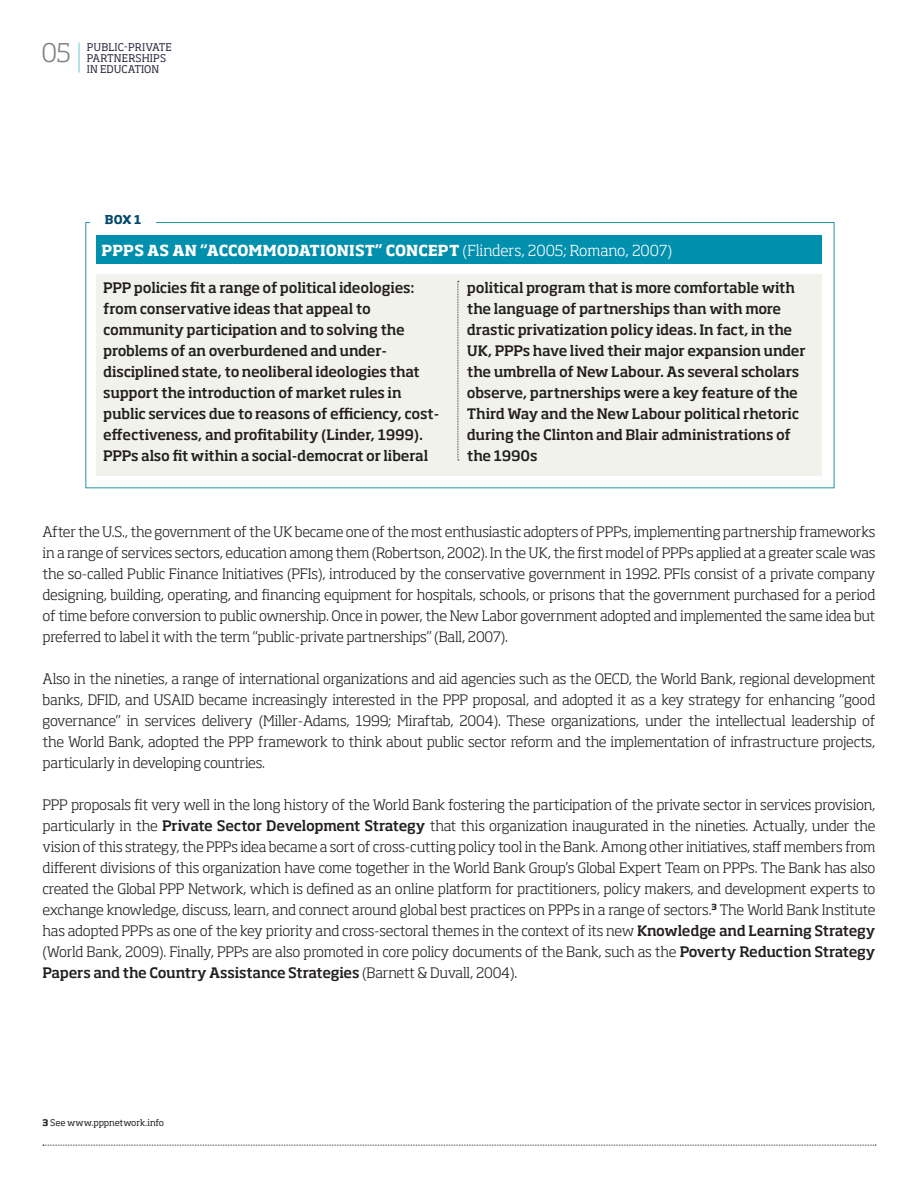
<style>
.page{position:relative;width:918px;height:1188px;background:#fff}
.page>*{position:absolute;margin:0;border:0;box-sizing:border-box;transform-origin:0 0}
.t1{font:300 25.5px "Soho Std";color:#808285}
.t2{font:700 15px "Soho Std";letter-spacing:-.005em;color:#fff}
.t3{font:300 14.25px/21px "Soho Std";letter-spacing:-.01em;color:#231f20;text-align:justify}
.t4{font:500 14.25px/21px "Soho Std";letter-spacing:-.015em;color:#231f20}
.t5{font:700 12px "Soho Std";color:#00486c}
.t6{font:10.5px "Soho Std";letter-spacing:-.005em;color:#2c273d}
.t7{font:10.5px "Soho Std";letter-spacing:.015em;color:#2c273d}
.t8{font:9px "Soho Std";letter-spacing:-.01em;color:#231f20}
.s1{font-weight:300}
.s2{font-weight:500}
.s3{font-weight:700}
</style>
<div class="page">
<hr style="left:79px;top:43px;width:1px;height:30px;background:#6bc9cc">
<svg style="left:43px;top:1145px;width:833px;height:1px"></svg>
<div style="left:96px;top:236px;width:726px;height:28px;background:#008fad"></div>
<div style="left:96px;top:274px;width:726px;height:201px;background:#f2f2ed"></div>
<svg style="left:458px;top:281px;width:1px;height:180px"></svg>
<p class="t1" style="left:41px;top:37px;width:31px">05</p>
<p class="t6" style="left:87px;top:40px;width:86px">PUBLIC-PRIVATE</p>
<p class="t7" style="left:87px;top:51px;width:81px">PARTNERSHIPS</p>
<p class="t6" style="left:87px;top:63px;width:74px">IN EDUCATION</p>
<p class="t5" style="left:105px;top:212px;width:38px">BOX 1</p>
<p class="t2" style="left:101px;top:241px;width:572px">PPPS AS AN “ACCOMMODATIONIST” CONCEPT <span class="s1">(Flinders, 2005; Romano, 2007)</span></p>
<p class="t4" style="left:103px;top:277px;width:337px">PPP policies fit a range of political ideologies: from conservative ideas that appeal to community participation and to solving the problems of an overburdened and under&shy;disciplined state, to neoliberal ideologies that support the introduction of market rules in public services due to reasons of efficiency, cost&shy;effectiveness, and profitability (Linder, 1999).<br>PPPs also fit within a social-democrat or liberal</p>
<p class="t4" style="left:467px;top:277px;width:340px">political program that is more comfortable with the language of partnerships than with more drastic privatization policy ideas. In fact, in the UK, PPPs have lived their major expansion under the umbrella of New Labour. As several scholars observe, partnerships were a key feature of the Third Way and the New Labour political rhetoric during the Clinton and Blair administrations of the 1990s</p>
<p class="t3" style="left:43px;top:521px;width:835px">After the U.S., the government of the UK became one of the most enthusiastic adopters of PPPs, implementing partnership frameworks in a range of services sectors, education among them (Robertson, 2002). In the UK, the first model of PPPs applied at a greater scale was the so-called Public Finance Initiatives (PFIs), introduced by the conservative government in 1992. PFIs consist of a private company designing, building, operating, and financing equipment for hospitals, schools, or prisons that the government purchased for a period of time before conversion to public ownership. Once in power, the New Labor government adopted and implemented the same idea but preferred to label it with the term “public-private partnerships” (Ball, 2007).</p>
<p class="t3" style="left:43px;top:668px;width:835px">Also in the nineties, a range of international organizations and aid agencies such as the OECD, the World Bank, regional development banks, DFID, and USAID became increasingly interested in the PPP proposal, and adopted it as a key strategy for enhancing “good governance” in services delivery (Miller-Adams, 1999; Miraftab, 2004). These organizations, under the intellectual leadership of the World Bank, adopted the PPP framework to think about public sector reform and the implementation of infrastructure projects, particularly in developing countries.</p>
<p class="t3" style="left:43px;top:794px;width:835px">PPP proposals fit very well in the long history of the World Bank fostering the participation of the private sector in services provision, particularly in the <span class="s2">Private Sector Development Strategy</span> that this organization inaugurated in the nineties. Actually, under the vision of this strategy, the PPPs idea became a sort of cross-cutting policy tool in the Bank. Among other initiatives, staff members from different divisions of this organization have come together in the World Bank Group’s Global Expert Team on PPPs. The Bank has also created the Global PPP Network, which is defined as an online platform for practitioners, policy makers, and development experts to exchange knowledge, discuss, learn, and connect around global best practices on PPPs in a range of sectors.<sup>3</sup> The World Bank Institute has adopted PPPs as one of the key priority and cross-sectoral themes in the context of its new <span class="s2">Knowledge and Learning Strategy </span>(World Bank, 2009). Finally, PPPs are also promoted in core policy documents of the Bank, such as the <span class="s2">Poverty Reduction Strategy Papers and the Country Assistance Strategies</span> (Barnett &amp; Duvall, 2004).</p>
<p class="t8" style="left:43px;top:1117px;width:123px"><span class="s3">3</span> See www.pppnetwork.info</p>
</div>
